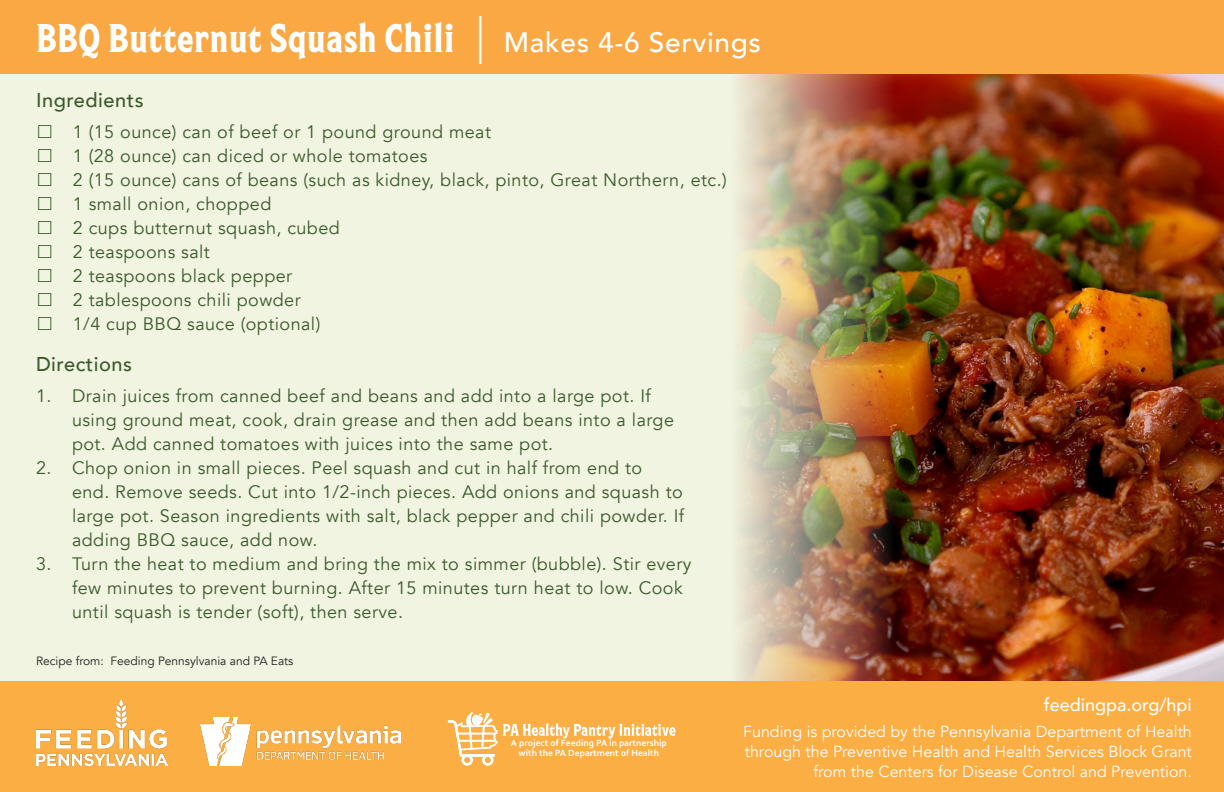
<style>
.page{position:relative;width:1224px;height:792px;background:#fff}
.page>*{position:absolute;margin:0;border:0;box-sizing:border-box;transform-origin:0 0}
.t1{font:condensed 40px "Shackleton";letter-spacing:.025em;color:#fff}
.t2{font:500 20px "Avenir";letter-spacing:.025em;color:#3b5a2c}
.t3{font:500 20px "Avenir";letter-spacing:.025em;color:#3b5a2b}
.t4{font:18px/24px "Avenir";letter-spacing:.025em;color:#3b5a2c}
.t5{font:500 18px "Avenir";color:#fff}
.t6{font:16px/20px "Avenir";color:#fff;text-align:right}
.t7{font:12px "Avenir";color:#231f20}
.t8{font:700 9.4px/9.6px "Corbel";letter-spacing:.005em;color:#fff;text-align:center}
.s1{font-family:"Avenir";font-weight:300;font-stretch:normal;font-size:48px}
.s2{font-family:"Avenir";font-weight:500;font-stretch:normal;font-size:28px}
</style>
<div class="page">
<img style="left:894px;top:73px;width:330px;height:608px">
<div style="left:0;top:0;width:730px;height:792px;background:#f1f4e1"></div>
<img style="left:730px;top:73px;width:164px;height:608px">
<div style="left:0;top:0;width:1224px;height:73px;background:#faa843"></div>
<div style="left:0;top:681px;width:1224px;height:111px;background:#fbae44"></div>
<img style="left:36px;top:699px;width:132px;height:67px">
<img style="left:200px;top:717px;width:201px;height:49px">
<svg style="left:448px;top:712px;width:227px;height:54px"></svg>
<p class="t1" style="left:36px;top:9px;width:727px">BBQ Butternut Squash Chili <span class="s1">|</span> <span class="s2">Makes 4-6 Servings</span></p>
<p class="t2" style="left:36px;top:82px;width:109px">Ingredients</p>
<p class="t4" style="left:73px;top:120px;width:420px">1 (15 ounce) can of beef or 1 pound ground meat</p>
<p class="t4" style="left:73px;top:144px;width:356px">1 (28 ounce) can diced or whole tomatoes</p>
<p class="t4" style="left:73px;top:168px;width:655px">2 (15 ounce) cans of beans (such as kidney, black, pinto, Great Northern, etc.)</p>
<p class="t4" style="left:73px;top:192px;width:200px">1 small onion, chopped</p>
<p class="t4" style="left:73px;top:216px;width:269px">2 cups butternut squash, cubed</p>
<p class="t4" style="left:73px;top:240px;width:139px">2 teaspoons salt</p>
<p class="t4" style="left:73px;top:264px;width:221px">2 teaspoons black pepper</p>
<p class="t4" style="left:73px;top:288px;width:229px">2 tablespoons chili powder</p>
<p class="t4" style="left:73px;top:312px;width:249px">1/4 cup BBQ sauce (optional)</p>
<p class="t3" style="left:36px;top:347px;width:98px">Directions</p>
<p class="t4" style="left:72px;top:384px;width:604px;text-indent:-36px">1. Drain juices from canned beef and beans and add into a large pot. If using ground meat, cook, drain grease and then add beans into a large pot. Add canned tomatoes with juices into the same pot.</p>
<p class="t4" style="left:72px;top:456px;width:614px;text-indent:-36px">2. Chop onion in small pieces. Peel squash and cut in half from end to<br>end. Remove seeds. Cut into 1/2-inch pieces. Add onions and squash to large pot. Season ingredients with salt, black pepper and chili powder. If adding BBQ sauce, add now.</p>
<p class="t4" style="left:72px;top:552px;width:621px;text-indent:-36px">3. Turn the heat to medium and bring the mix to simmer (bubble). Stir every few minutes to prevent burning. After 15 minutes turn heat to low. Cook until squash is tender (soft), then serve.</p>
<p class="t7" style="left:36px;top:653px;width:259px">Recipe from: Feeding Pennsylvania and PA Eats</p>
<p class="t8" style="left:511px;top:738px;width:157px">A project of Feeding PA in partnership with the PA Department of Health</p>
<p class="t5" style="left:1044px;top:689px;width:150px">feedingpa.org/hpi</p>
<p class="t6" style="left:743px;top:722px;width:450px">Funding is provided by the Pennsylvania Department of Health through the Preventive Health and Health Services Block Grant from the Centers for Disease Control and Prevention.</p>
</div>
